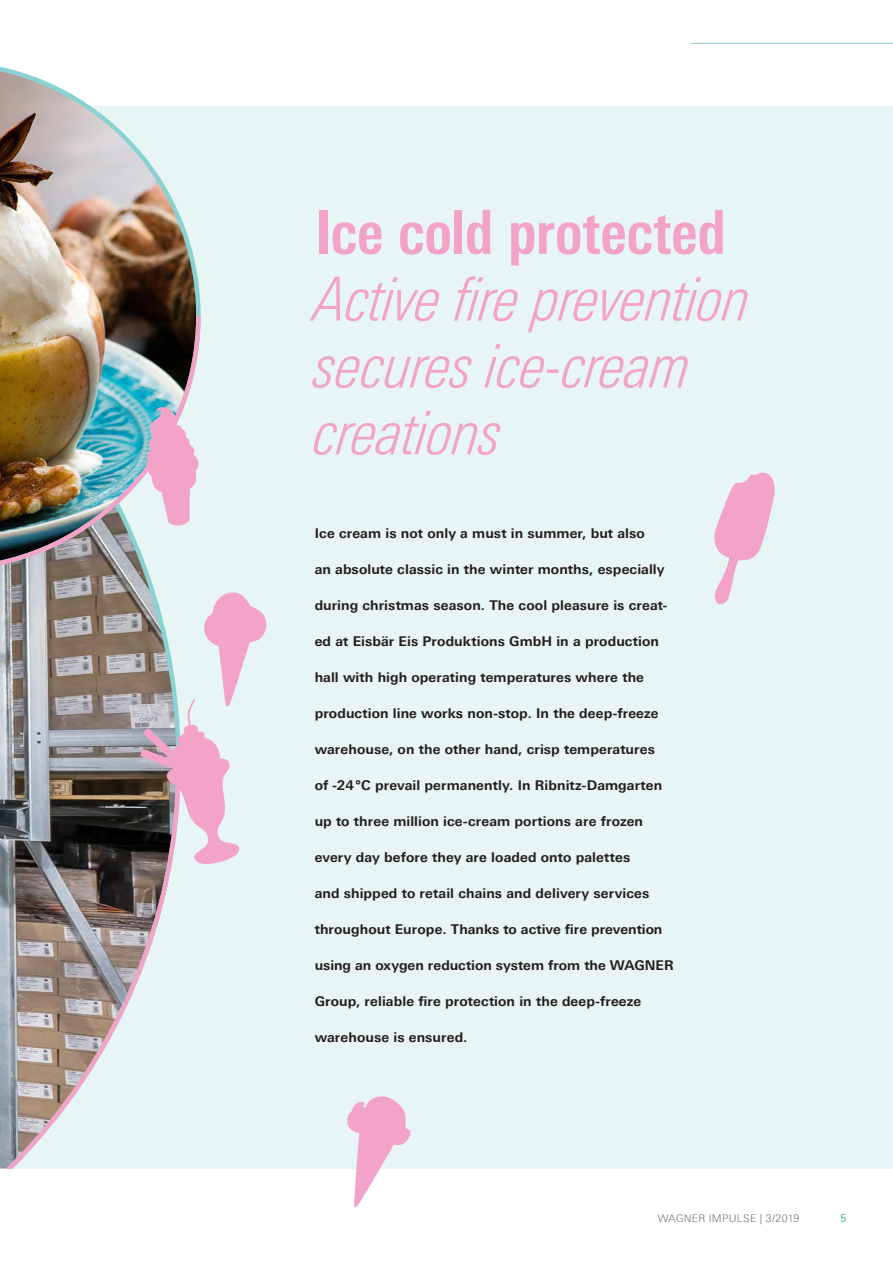
<style>
.page{position:relative;width:893px;height:1263px;background:#fff}
.page>*{position:absolute;margin:0;border:0;box-sizing:border-box;transform-origin:0 0}
.t1{font:italic 300 condensed 60.75px/66.9px "LT Univers";letter-spacing:-.015em;color:#f4a3c8}
.t2{font:700 condensed 60.75px "LT Univers";color:#f4a3c8}
.t3{font:700 13.5px "LT Univers Basic";letter-spacing:.005em;color:#231f20}
.t4{font:300 10.5px "LT Univers Basic";letter-spacing:.03em;color:#6c6d70}
.t5{font:300 10.5px "LT Univers Basic";color:#009864}
</style>
<div class="page">
<div style="left:0;top:106px;width:893px;height:1062px;background:#e7f5f4"></div>
<svg style="left:0;top:573px;width:154px;height:185px"></svg>
<svg style="left:0;top:758px;width:172px;height:410px"></svg>
<hr style="left:691px;top:43px;width:202px;height:1px;background:#83c9c9">
<svg style="left:714px;top:472px;width:61px;height:133px"></svg>
<svg style="left:347px;top:1096px;width:64px;height:112px"></svg>
<svg style="left:140px;top:590px;width:127px;height:275px"></svg>
<img style="left:0;top:66px;width:201px;height:245px">
<img style="left:0;top:311px;width:201px;height:262px">
<svg style="left:145px;top:407px;width:54px;height:119px"></svg>
<h1 class="t2" style="left:315px;top:196px;width:413px">Ice cold protected</h1>
<h1 class="t1" style="left:315px;top:266px;width:438px">Active fire prevention secures ice-cream creations</h1>
<p class="t3" style="left:315px;top:525px;width:332px">Ice cream is not only a must in summer, but also</p>
<p class="t3" style="left:315px;top:561px;width:352px">an absolute classic in the winter months, especially</p>
<p class="t3" style="left:315px;top:597px;width:354px">during christmas season. The cool pleasure is creat-</p>
<p class="t3" style="left:315px;top:633px;width:346px">ed at Eisbär Eis Produktions GmbH in a production</p>
<p class="t3" style="left:315px;top:669px;width:331px">hall with high operating temperatures where the</p>
<p class="t3" style="left:315px;top:705px;width:345px">production line works non-stop. In the deep-freeze</p>
<p class="t3" style="left:315px;top:741px;width:342px">warehouse, on the other hand, crisp temperatures</p>
<p class="t3" style="left:315px;top:777px;width:349px">of -24°C prevail permanently. In Ribnitz-Damgarten</p>
<p class="t3" style="left:315px;top:813px;width:330px">up to three million ice-cream portions are frozen</p>
<p class="t3" style="left:315px;top:849px;width:317px">every day before they are loaded onto palettes</p>
<p class="t3" style="left:315px;top:885px;width:336px">and shipped to retail chains and delivery services</p>
<p class="t3" style="left:315px;top:921px;width:349px">throughout Europe. Thanks to active fire prevention</p>
<p class="t3" style="left:315px;top:957px;width:360px">using an oxygen reduction system from the WAGNER</p>
<p class="t3" style="left:315px;top:993px;width:328px">Group, reliable fire protection in the deep-freeze</p>
<p class="t3" style="left:315px;top:1029px;width:154px">warehouse is ensured.</p>
<p class="t4" style="left:658px;top:1212px;width:143px">WAGNER IMPULSE | 3/2019</p>
<p class="t5" style="left:840px;top:1212px;width:7px">5</p>
</div>
